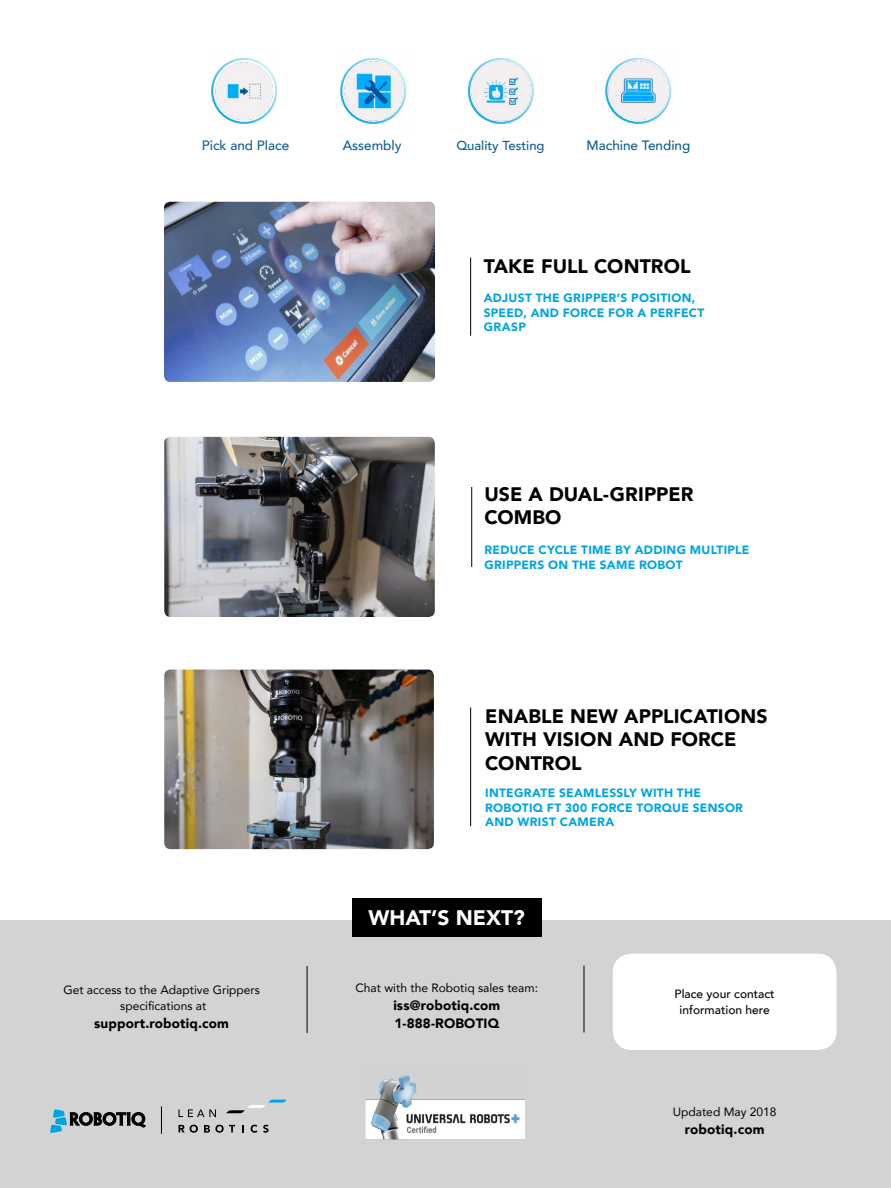
<style>
.page{position:relative;width:891px;height:1188px;background:#fff}
.page>*{position:absolute;margin:0;border:0;box-sizing:border-box;transform-origin:0 0}
.t1{font:900 21px "Avenir";color:#fff}
.t2{font:900 19.5px/23.4px "Avenir";letter-spacing:.005em;color:#000}
.t3{font:900 13.5px/18px "Avenir";letter-spacing:.01em;color:#000}
.t4{font:500 13.5px "Avenir";color:#115d92}
.t5{font:500 13.05px "Avenir";color:#115d92}
.t6{font:900 12px/14.4px "Avenir";letter-spacing:.025em;color:#00a4e3}
.t7{font:12px/16.5px "Avenir";color:#000;text-align:center}
.t8{font:500 12px/16.5px "Avenir";color:#000;text-align:center}
</style>
<div class="page">
<div style="left:0;top:921px;width:891px;height:267px;background:#d1d3d4"></div>
<div style="left:352px;top:898px;width:190px;height:39px;background:#000"></div>
<svg style="left:226px;top:1100px;width:61px;height:13px"></svg>
<svg style="left:179px;top:1125px;width:19px;height:8px"></svg>
<svg style="left:204px;top:1125px;width:31px;height:8px"></svg>
<svg style="left:242px;top:1125px;width:2px;height:8px"></svg>
<svg style="left:251px;top:1125px;width:18px;height:8px"></svg>
<svg style="left:179px;top:1109px;width:37px;height:8px"></svg>
<svg style="left:50px;top:1109px;width:95px;height:24px"></svg>
<svg style="left:161px;top:1106px;width:1px;height:28px"></svg>
<div style="left:612px;top:953px;width:225px;height:98px;background:#fff;border-radius:20px"></div>
<div style="left:611px;top:952px;width:227px;height:99px;border:2px solid #d1d3d4;border-radius:20px"></div>
<img style="left:365px;top:1075px;width:160px;height:64px">
<hr style="left:307px;top:966px;width:1px;height:67px;background:#000">
<hr style="left:584px;top:966px;width:1px;height:66px;background:#000">
<hr style="left:471px;top:487px;width:1px;height:80px;background:#000">
<hr style="left:470px;top:257px;width:1px;height:79px;background:#000">
<hr style="left:470px;top:707px;width:1px;height:119px;background:#000">
<img style="left:211px;top:57px;width:67px;height:67px">
<img style="left:605px;top:57px;width:67px;height:67px">
<img style="left:467px;top:57px;width:67px;height:67px">
<img style="left:340px;top:57px;width:67px;height:67px">
<img style="left:164px;top:670px;width:270px;height:179px">
<img style="left:164px;top:202px;width:271px;height:180px">
<img style="left:164px;top:437px;width:271px;height:180px">
<p class="t4" style="left:202px;top:134px;width:89px">Pick and Place</p>
<p class="t4" style="left:343px;top:134px;width:60px">Assembly</p>
<p class="t5" style="left:456px;top:134px;width:90px">Quality Testing</p>
<p class="t4" style="left:587px;top:134px;width:105px">Machine Tending</p>
<h2 class="t2" style="left:484px;top:254px;width:208px">TAKE FULL CONTROL</h2>
<p class="t6" style="left:484px;top:291px;width:222px">ADJUST THE GRIPPER’S POSITION,<br>SPEED, AND FORCE FOR A PERFECT<br>GRASP</p>
<h2 class="t2" style="left:484px;top:482px;width:211px">USE A DUAL-GRIPPER<br>COMBO</h2>
<p class="t6" style="left:484px;top:542px;width:267px">REDUCE CYCLE TIME BY ADDING MULTIPLE<br>GRIPPERS ON THE SAME ROBOT</p>
<h2 class="t2" style="left:485px;top:704px;width:284px">ENABLE NEW APPLICATIONS<br>WITH VISION AND FORCE<br>CONTROL</h2>
<p class="t6" style="left:485px;top:786px;width:259px">INTEGRATE SEAMLESSLY WITH THE<br>ROBOTIQ FT 300 FORCE TORQUE SENSOR<br>AND WRIST CAMERA</p>
<p class="t7" style="left:63px;top:981px;width:198px">Get access to the Adaptive Grippers specifications at</p>
<p class="t3" style="left:94px;top:1014px;width:136px">support.robotiq.com</p>
<h1 class="t1" style="left:369px;top:900px;width:158px">WHAT’S NEXT?</h1>
<p class="t7" style="left:356px;top:980px;width:184px">Chat with the Robotiq sales team:</p>
<p class="t3" style="left:393px;top:996px;width:108px">iss@robotiq.com<br>1-888-ROBOTIQ</p>
<p class="t8" style="left:675px;top:985px;width:102px">Place your contact information here</p>
<p class="t7" style="left:673px;top:1104px;width:105px">Updated May 2018</p>
<p class="t3" style="left:685px;top:1120px;width:81px">robotiq.com</p>
</div>
